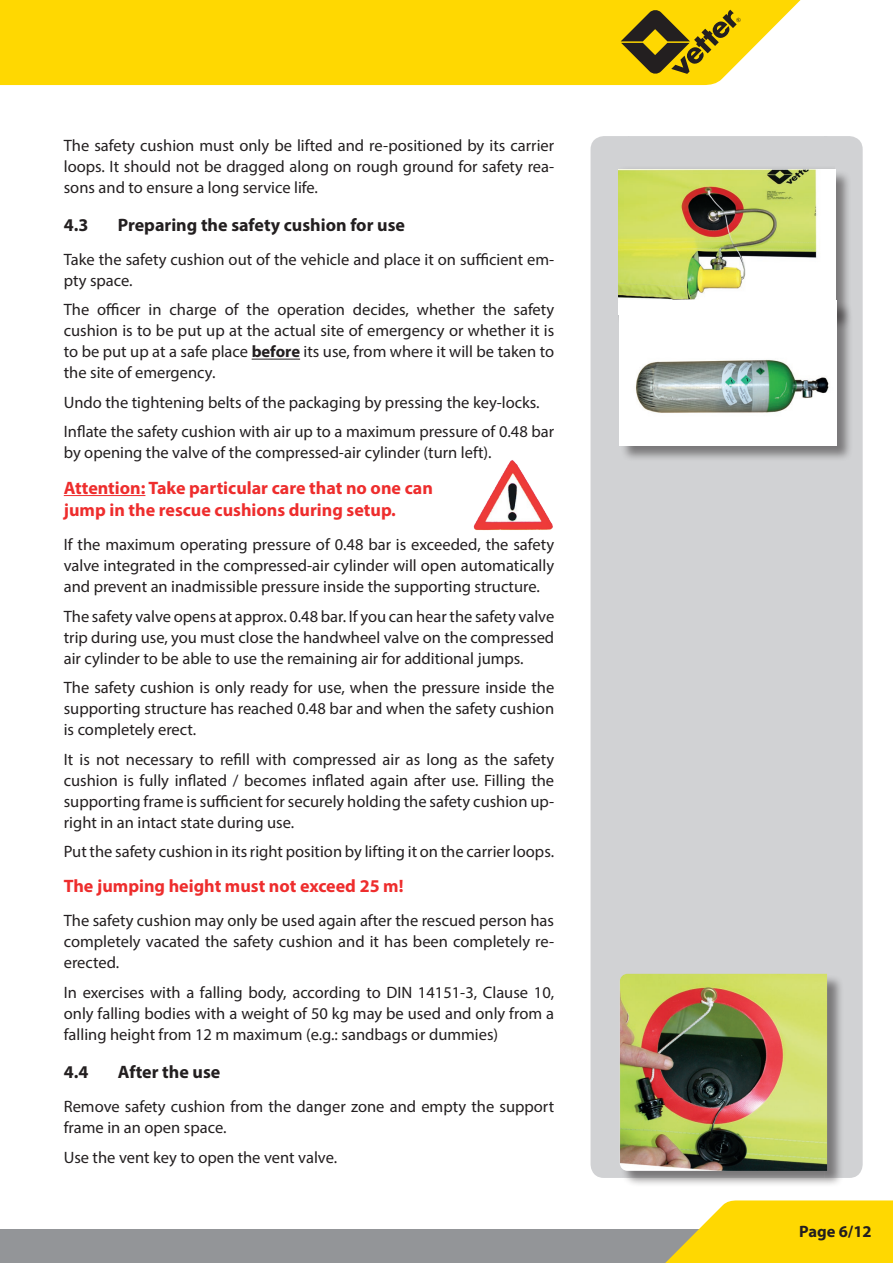
<style>
.page{position:relative;width:893px;height:1263px;background:#fff}
.page>*{position:absolute;margin:0;border:0;box-sizing:border-box;transform-origin:0 0}
.t1{font:700 18px/22.5px "Myriad Pro";color:#ee2d2d}
.t2{font:700 18px "Myriad Pro";color:#231f20}
.t3{font:16.5px/21px "Myriad Pro";color:#231f20;text-align:justify}
.t4{font:700 16.5px "Myriad Pro";color:#231f20}
.s1{font-weight:700}
</style>
<div class="page">
<div style="left:0;top:1229px;width:893px;height:34px;background:#939598"></div>
<div style="left:0;top:0;width:801px;height:85px;background:#ffd801"></div>
<svg style="left:665px;top:1200px;width:228px;height:63px;background:#fad922"></svg>
<svg style="left:621px;top:10px;width:120px;height:64px;background:#ac930f"></svg>
<div style="left:591px;top:136px;width:37px;height:1042px;background:#d1d2d4"></div>
<div style="left:628px;top:136px;width:196px;height:838px;background:#d1d2d4"></div>
<div style="left:824px;top:136px;width:39px;height:1042px;background:#d1d2d4"></div>
<div style="left:618px;top:170px;width:234px;height:161px;background:#231f20;opacity:.5"></div>
<div style="left:618px;top:166px;width:217px;height:161px;background:#231f20;opacity:.5"></div>
<img style="left:618px;top:170px;width:217px;height:144px">
<hr style="left:252px;top:359px;width:48px;height:1px;background:#231f20">
<hr style="left:64px;top:495px;width:81px;height:1px;background:#ee2d2d">
<img style="left:473px;top:460px;width:80px;height:71px">
<div style="left:620px;top:301px;width:233px;height:161px;background:#231f20;opacity:.5"></div>
<img style="left:620px;top:301px;width:217px;height:144px">
<div style="left:620px;top:974px;width:224px;height:213px;background:#231f20;opacity:.5"></div>
<img style="left:620px;top:974px;width:207px;height:197px">
<p class="t3" style="left:64px;top:134px;width:492px">The safety cushion must only be lifted and re-positioned by its carrier loops. It should not be dragged along on rough ground for safety rea&shy;sons and to ensure a long service life.</p>
<p class="t2" style="left:64px;top:213px;width:26px">4.3</p>
<p class="t2" style="left:118px;top:213px;width:289px">Preparing the safety cushion for use</p>
<p class="t3" style="left:64px;top:249px;width:492px">Take the safety cushion out of the vehicle and place it on sufficient em&shy;pty space.</p>
<p class="t3" style="left:64px;top:299px;width:492px">The officer in charge of the operation decides, whether the safety cushion is to be put up at the actual site of emergency or whether it is to be put up at a safe place <span class="s1">before</span> its use, from where it will be taken to the site of emergency.</p>
<p class="t3" style="left:64px;top:387px;width:492px;line-height:29.5px">Undo the tightening belts of the packaging by pressing the key-locks.<br>Inflate the safety cushion with air up to a maximum pressure of 0.48 bar</p>
<p class="t3" style="left:64px;top:442px;width:429px">by opening the valve of the compressed-air cylinder (turn left).</p>
<p class="t1" style="left:64px;top:476px;width:371px">Attention: Take particular care that no one can jump in the rescue cushions during setup.</p>
<p class="t3" style="left:64px;top:534px;width:492px">If the maximum operating pressure of 0.48 bar is exceeded, the safety valve integrated in the compressed-air cylinder will open automatically and prevent an inadmissible pressure inside the supporting structure.</p>
<p class="t3" style="left:64px;top:605px;width:492px">The safety valve opens at approx. 0.48 bar. If you can hear the safety valve trip during use, you must close the handwheel valve on the compressed air cylinder to be able to use the remaining air for additional jumps.</p>
<p class="t3" style="left:64px;top:677px;width:492px">The safety cushion is only ready for use, when the pressure inside the supporting structure has reached 0.48 bar and when the safety cushion is completely erect.</p>
<p class="t3" style="left:64px;top:748px;width:492px">It is not necessary to refill with compressed air as long as the safety cushion is fully inflated / becomes inflated again after use. Filling the supporting frame is sufficient for securely holding the safety cushion up&shy;right in an intact state during use.</p>
<p class="t3" style="left:64px;top:841px;width:492px">Put the safety cushion in its right position by lifting it on the carrier loops.</p>
<p class="t1" style="left:64px;top:874px;width:341px">The jumping height must not exceed 25 m!</p>
<p class="t3" style="left:64px;top:910px;width:492px">The safety cushion may only be used again after the rescued person has completely vacated the safety cushion and it has been completely re&shy;erected.</p>
<p class="t3" style="left:64px;top:981px;width:492px">In exercises with a falling body, according to DIN 14151-3, Clause 10, only falling bodies with a weight of 50 kg may be used and only from a falling height from 12 m maximum (e.g.: sandbags or dummies)</p>
<p class="t2" style="left:64px;top:1060px;width:26px">4.4</p>
<p class="t2" style="left:118px;top:1060px;width:104px">After the use</p>
<p class="t3" style="left:64px;top:1096px;width:492px">Remove safety cushion from the danger zone and empty the support frame in an open space.</p>
<p class="t3" style="left:64px;top:1146px;width:275px">Use the vent key to open the vent valve.</p>
<p class="t4" style="left:799px;top:1221px;width:74px">Page 6/12</p>
</div>
